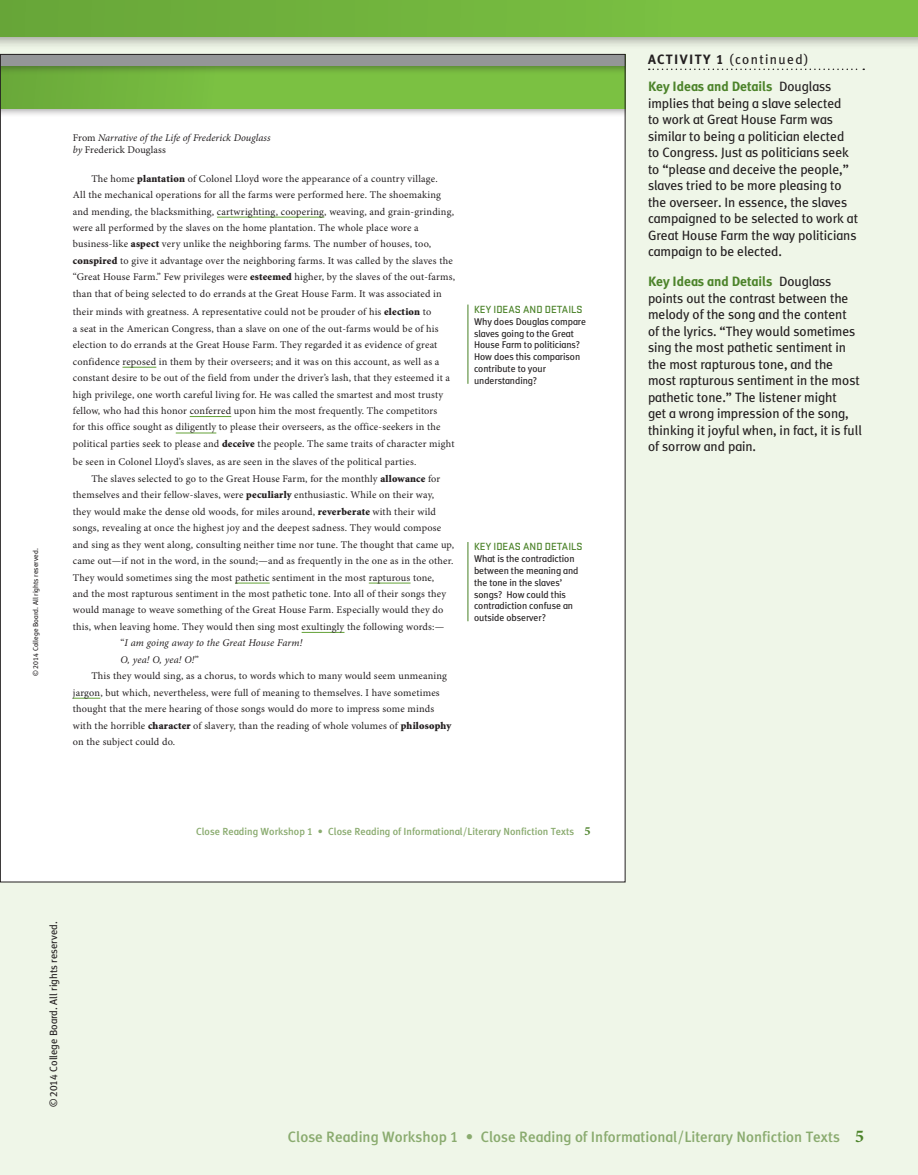
<style>
.page{position:relative;width:918px;height:1175px;background:#fff}
.page>*{position:absolute;margin:0;border:0;box-sizing:border-box;transform-origin:0 0}
.t1{font:500 15px "OPT Meta Plus";color:#8aab6f}
.t2{font:13.5px/16.5px "OPT Meta Plus";letter-spacing:-.005em;color:#231f20}
.t3{font:13.5px/27px "OPT Meta Plus";letter-spacing:.1em;color:#231f20}
.t4{font:500 10.8px "Stratum 2";color:#4c832a}
.t5{font:10.5px "OPT Meta Plus";color:#231f20}
.t6{font:10.2px/16.5px "Minion Pro";letter-spacing:.02em;color:#231f20}
.t7{font:italic 10.2px/12.3px "Minion Pro";letter-spacing:.005em;color:#231f20}
.t8{font:500 10.2px "OPT Meta Plus";color:#8aab6f}
.t9{font:9.75px/11.9px "OPT Meta Plus";letter-spacing:-.01em;color:#231f20}
.t10{font:7.2px "OPT Meta Plus";color:#231f20}
.s1{font-style:normal}
.s2{font-family:"Minion Std";font-weight:900}
.s3{font-family:"Minion Pro";font-weight:700;font-size:12.3px;color:#4c832a}
.s4{font-weight:700}
.s5{font-weight:700;color:#4c832a}
.s6{font-family:"Minion Pro";font-weight:700;font-size:18px;color:#4c832a}
</style>
<div class="page">
<div style="left:0;top:0;width:918px;height:1174px;background:#eff6e8"></div>
<div style="left:0;top:0;width:918px;height:49px;background:#231f20;opacity:.4"></div>
<div style="left:0;top:0;width:918px;height:36px;background:linear-gradient(to right,#68a639,#7ec644)"></div>
<div style="left:0;top:54px;width:625px;height:828px;background:#fff"></div>
<div style="left:0;top:54px;width:625px;height:64px;background:#231f20;opacity:.4"></div>
<div style="left:0;top:54px;width:625px;height:54px;background:linear-gradient(to right,#70b23d,#7fc744)"></div>
<div style="left:0;top:54px;width:625px;height:21px;background:#231f20;opacity:.4"></div>
<div style="left:0;top:54px;width:625px;height:12px;background:#949698"></div>
<hr style="left:217px;top:217px;width:107px;height:1px;background:#64a237">
<hr style="left:122px;top:367px;width:34px;height:1px;background:#64a237">
<hr style="left:190px;top:416px;width:41px;height:1px;background:#64a237">
<hr style="left:176px;top:432px;width:40px;height:1px;background:#64a237">
<hr style="left:235px;top:582px;width:35px;height:1px;background:#64a237">
<hr style="left:369px;top:582px;width:42px;height:1px;background:#64a237">
<hr style="left:302px;top:632px;width:42px;height:1px;background:#64a237">
<svg style="left:73px;top:698px;width:27px;height:1px"></svg>
<hr style="left:467px;top:304px;width:1px;height:80px;background:#4c832a">
<hr style="left:467px;top:542px;width:1px;height:79px;background:#4c832a">
<svg style="left:649px;top:69px;width:215px;height:1px"></svg>
<p class="t10" style="left:31px;top:676px;width:129px;rotate:-90deg">© 2014 College Board. All rights reserved.</p>
<p class="t7" style="left:73px;top:131px;width:199px"><span class="s1">From</span> Narrative of the Life of Frederick Douglass by <span class="s1">Frederick Douglass</span></p>
<p class="t6" style="left:73px;top:170px;width:384px;text-indent:18px">The home <span class="s2">plantation</span> of Colonel Lloyd wore the appearance of a country village.<br>All the mechanical operations for all the farms were performed here. The shoemaking and mending, the blacksmithing, cartwrighting, coopering, weaving, and grain-grinding, were all performed by the slaves on the home plantation. The whole place wore a business-like <span class="s2">aspect</span> very unlike the neighboring farms. The number of houses, too, <span class="s2">conspired</span> to give it advantage over the neighboring farms. It was called by the slaves the “Great House Farm.” Few privileges were <span class="s2">esteemed</span> higher, by the slaves of the out-farms, than that of being selected to do errands at the Great House Farm. It was associated in</p>
<p class="t6" style="left:73px;top:304px;width:383px">their minds with greatness. A representative could not be prouder of his <span class="s2">election</span> to<br>a seat in the American Congress, than a slave on one of the out-farms would be of his election to do errands at the Great House Farm. They regarded it as evidence of great confidence reposed in them by their overseers; and it was on this account, as well as a constant desire to be out of the field from under the driver’s lash, that they esteemed it a high privilege, one worth careful living for. He was called the smartest and most trusty fellow, who had this honor conferred upon him the most frequently. The competitors<br>for this office sought as diligently to please their overseers, as the office-seekers in the political parties seek to please and <span class="s2">deceive</span> the people. The same traits of character might</p>
<p class="t6" style="left:73px;top:454px;width:345px">be seen in Colonel Lloyd’s slaves, as are seen in the slaves of the political parties.</p>
<p class="t6" style="left:91px;top:471px;width:351px">The slaves selected to go to the Great House Farm, for the monthly <span class="s2">allowance</span> for</p>
<p class="t6" style="left:73px;top:487px;width:363px">themselves and their fellow-slaves, were <span class="s2">peculiarly</span> enthusiastic. While on their way,</p>
<p class="t6" style="left:73px;top:503px;width:365px">they would make the dense old woods, for miles around, <span class="s2">reverberate</span> with their wild</p>
<p class="t6" style="left:73px;top:520px;width:370px">songs, revealing at once the highest joy and the deepest sadness. They would compose</p>
<p class="t6" style="left:73px;top:536px;width:383px">and sing as they went along, consulting neither time nor tune. The thought that came up,</p>
<p class="t6" style="left:73px;top:553px;width:382px">came out—if not in the word, in the sound;—and as frequently in the one as in the other.</p>
<p class="t6" style="left:73px;top:569px;width:363px">They would sometimes sing the most pathetic sentiment in the most rapturous tone,</p>
<p class="t6" style="left:73px;top:586px;width:375px">and the most rapturous sentiment in the most pathetic tone. Into all of their songs they</p>
<p class="t6" style="left:73px;top:602px;width:372px">would manage to weave something of the Great House Farm. Especially would they do</p>
<p class="t6" style="left:73px;top:618px;width:373px">this, when leaving home. They would then sing most exultingly the following words:—</p>
<p class="t7" style="left:120px;top:637px;width:184px"><span class="s1">“</span>I am going away to the Great House Farm!</p>
<p class="t7" style="left:120px;top:653px;width:80px">O, yea! O, yea! O!<span class="s1">”</span></p>
<p class="t6" style="left:91px;top:668px;width:357px">This they would sing, as a chorus, to words which to many would seem unmeaning</p>
<p class="t6" style="left:73px;top:684px;width:368px">jargon, but which, nevertheless, were full of meaning to themselves. I have sometimes</p>
<p class="t6" style="left:73px;top:701px;width:363px">thought that the mere hearing of those songs would do more to impress some minds</p>
<p class="t6" style="left:73px;top:717px;width:380px">with the horrible <span class="s2">character</span> of slavery, than the reading of whole volumes of <span class="s2">philosophy</span></p>
<p class="t6" style="left:73px;top:734px;width:104px">on the subject could do.</p>
<p class="t4" style="left:474px;top:302px;width:110px">KEY IDEAS AND DETAILS</p>
<p class="t9" style="left:474px;top:315px;width:113px">Why does Douglas compare slaves going to the Great<br>House Farm to politicians?<br>How does this comparison contribute to your understanding?</p>
<p class="t4" style="left:474px;top:539px;width:110px">KEY IDEAS AND DETAILS</p>
<p class="t9" style="left:474px;top:553px;width:106px">What is the contradiction between the meaning and the tone in the slaves’ songs? How could this contradiction confuse an outside observer?</p>
<p class="t8" style="left:196px;top:825px;width:396px">Close Reading Workshop 1 • Close Reading of Informational/Literary Nonfiction Texts <span class="s3">5</span></p>
<h2 class="t3" style="left:648px;top:46px;width:185px"><span class="s4">Activity 1</span> (continued)<br><span class="s5">Key I deas and Details</span> Douglass</h2>
<p class="t2" style="left:648px;top:95px;width:212px">implies that being a slave selected<br>to work at Great House Farm was similar to being a politician elected to Congress. Just as politicians seek to “please and deceive the people,” slaves tried to be more pleasing to the overseer. In essence, the slaves campaigned to be selected to work at Great House Farm the way politicians campaign to be elected.</p>
<p class="t2" style="left:648px;top:273px;width:215px"><span class="s5">Key I deas and Details</span> Douglass points out the contrast between the melody of the song and the content<br>of the lyrics. “They would sometimes sing the most pathetic sentiment in the most rapturous tone, and the most rapturous sentiment in the most pathetic tone.” The listener might<br>get a wrong impression of the song, thinking it joyful when, in fact, it is full of sorrow and pain.</p>
<p class="t5" style="left:48px;top:1107px;width:187px;rotate:-90deg">© 2014 College Board. All rights reserved.</p>
<h1 class="t1" style="left:288px;top:1128px;width:578px">Close Reading Workshop 1 • Close Reading of Informational/Literary Nonfiction Texts <span class="s6">5</span></h1>
</div>
